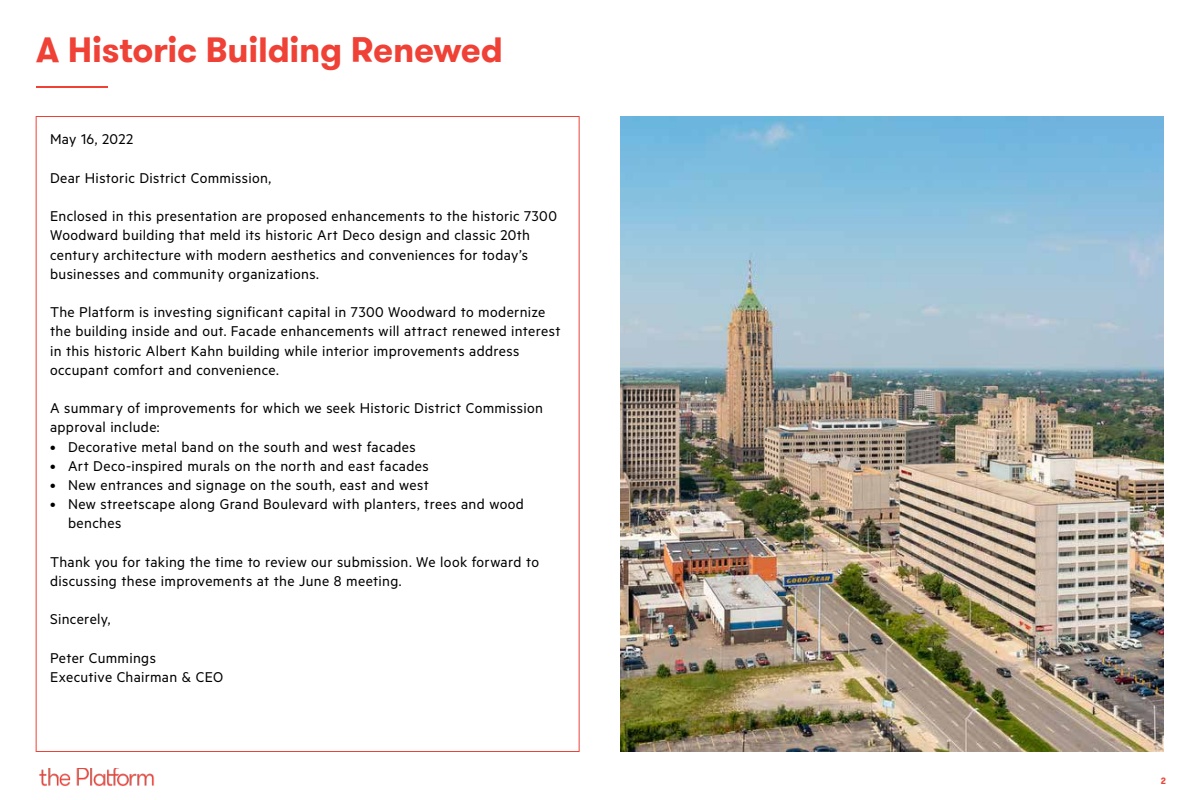
<style>
.page{position:relative;width:1200px;height:800px;background:#fff}
.page>*{position:absolute;margin:0;border:0;box-sizing:border-box;transform-origin:0 0}
.t1{font:700 35px "GT Walsheim Pro";letter-spacing:-.01em;color:#ef4136}
.t2{font:16px/19.2px "Metric";letter-spacing:.02em;color:#000}
.t3{font:700 9px "GT Walsheim Pro";color:#ef4136}
</style>
<div class="page">
<img style="left:620px;top:116px;width:544px;height:636px">
<div style="left:36px;top:116px;width:544px;height:636px;background:#fff;border:1px solid #ef4136"></div>
<img style="left:39px;top:768px;width:115px;height:18px">
<hr style="left:36px;top:86px;width:72px;height:2px;background:#ef4136">
<h1 class="t1" style="left:36px;top:27px;width:468px">A Historic Building Renewed</h1>
<p class="t2" style="left:50px;top:129px;width:85px">May 16, 2022</p>
<p class="t2" style="left:50px;top:168px;width:223px">Dear Historic District Commission,</p>
<p class="t2" style="left:50px;top:206px;width:508px">Enclosed in this presentation are proposed enhancements to the historic 7300<br>Woodward building that meld its historic Art Deco design and classic 20th century architecture with modern aesthetics and conveniences for today’s businesses and community organizations.</p>
<p class="t2" style="left:50px;top:302px;width:512px">The Platform is investing significant capital in 7300 Woodward to modernize the building inside and out. Facade enhancements will attract renewed interest in this historic Albert Kahn building while interior improvements address occupant comfort and convenience.</p>
<p class="t2" style="left:50px;top:398px;width:494px">A summary of improvements for which we seek Historic District Commission approval include:</p>
<p class="t2" style="left:50px;top:436px;width:367px">• Decorative metal band on the south and west facades</p>
<p class="t2" style="left:50px;top:456px;width:380px">• Art Deco-inspired murals on the north and east facades</p>
<p class="t2" style="left:50px;top:475px;width:380px">• New entrances and signage on the south, east and west</p>
<p class="t2" style="left:68px;top:494px;width:457px;text-indent:-18px">• New streetscape along Grand Boulevard with planters, trees and wood benches</p>
<p class="t2" style="left:50px;top:552px;width:490px">Thank you for taking the time to review our submission. We look forward to discussing these improvements at the June 8 meeting.</p>
<p class="t2" style="left:50px;top:609px;width:62px">Sincerely,</p>
<p class="t2" style="left:50px;top:648px;width:175px">Peter Cummings<br>Executive Chairman &amp; CEO</p>
<p class="t3" style="left:1161px;top:775px;width:7px">2</p>
</div>
